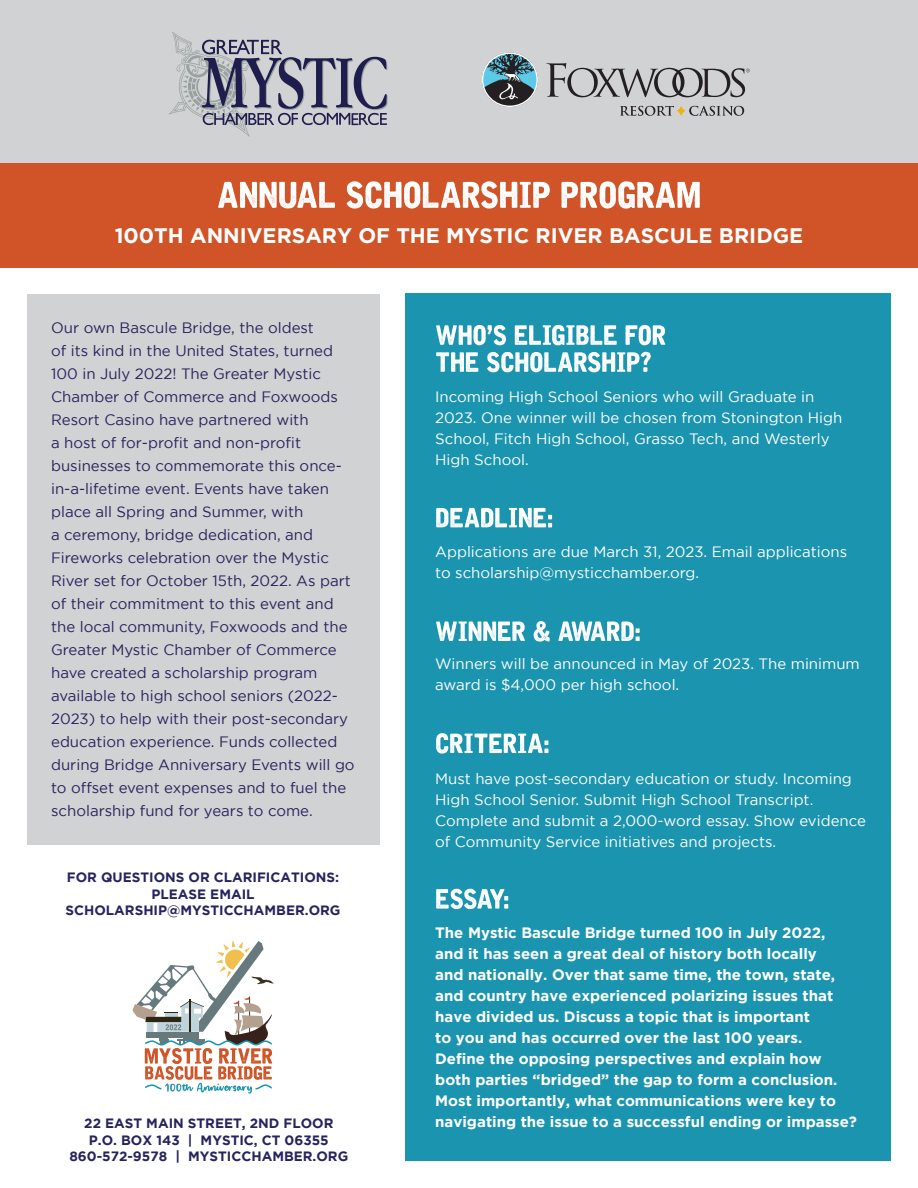
<style>
.page{position:relative;width:918px;height:1188px;background:#fff}
.page>*{position:absolute;margin:0;border:0;box-sizing:border-box;transform-origin:0 0}
.t1{font:700 21px "Gotham";color:#fff}
.t2{font:15px/23px "Gotham";color:#27235e}
.t3{font:15px/21px "Gotham";color:#fff}
.t4{font:700 15px/21px "Gotham";color:#fff}
.t5{font:700 13.5px/16.5px "Gotham";color:#27235e;text-align:center}
</style>
<div class="page">
<div style="left:27px;top:294px;width:352px;height:550px;background:#d1d2d4"></div>
<div style="left:0;top:0;width:918px;height:225px;background:#d1d2d4"></div>
<svg style="left:168px;top:32px;width:220px;height:104px"></svg>
<div style="left:0;top:164px;width:918px;height:104px;background:#d05427"></div>
<svg style="left:218px;top:181px;width:482px;height:28px"></svg>
<svg style="left:132px;top:941px;width:142px;height:153px"></svg>
<svg style="left:620px;top:106px;width:124px;height:10px"></svg>
<svg style="left:546px;top:63px;width:204px;height:34px"></svg>
<svg style="left:482px;top:53px;width:56px;height:54px"></svg>
<svg style="left:483px;top:54px;width:54px;height:46px;background:#5e7a84"></svg>
<div style="left:482px;top:52px;width:56px;height:55px;border:1px solid #fff;border-radius:50%"></div>
<div style="left:405px;top:294px;width:486px;height:867px;background:#1b94af"></div>
<svg style="left:436px;top:352px;width:215px;height:20px"></svg>
<svg style="left:436px;top:325px;width:229px;height:20px"></svg>
<svg style="left:436px;top:508px;width:116px;height:19px"></svg>
<svg style="left:436px;top:621px;width:204px;height:21px"></svg>
<svg style="left:436px;top:733px;width:113px;height:21px"></svg>
<svg style="left:436px;top:889px;width:72px;height:20px"></svg>
<p class="t1" style="left:115px;top:223px;width:690px">100TH ANNIVERSARY OF THE MYSTIC RIVER BASCULE BRIDGE</p>
<p class="t2" style="left:51px;top:316px;width:305px">Our own Bascule Bridge, the oldest<br>of its kind in the United States, turned 100 in July 2022! The Greater Mystic Chamber of Commerce and Foxwoods Resort Casino have partnered with<br>a host of for-profit and non-profit businesses to commemorate this once&shy;in-a-lifetime event. Events have taken place all Spring and Summer, with<br>a ceremony, bridge dedication, and Fireworks celebration over the Mystic River set for October 15th, 2022. As part of their commitment to this event and the local community, Foxwoods and the Greater Mystic Chamber of Commerce have created a scholarship program available to high school seniors (2022- 2023) to help with their post-secondary education experience. Funds collected during Bridge Anniversary Events will go to offset event expenses and to fuel the scholarship fund for years to come.</p>
<p class="t5" style="left:66px;top:869px;width:276px">FOR QUESTIONS OR CLARIFICATIONS:<br>PLEASE EMAIL<br>SCHOLARSHIP@MYSTICCHAMBER.ORG</p>
<p class="t5" style="left:84px;top:1115px;width:251px">22 EAST MAIN STREET, 2ND FLOOR</p>
<p class="t5" style="left:89px;top:1131px;width:241px">P.O. BOX 143 | MYSTIC, CT 06355</p>
<p class="t5" style="left:69px;top:1148px;width:280px">860-572-9578 | MYSTICCHAMBER.ORG</p>
<p class="t3" style="left:435px;top:386px;width:409px">Incoming High School Seniors who will Graduate in 2023. One winner will be chosen from Stonington High School, Fitch High School, Grasso Tech, and Westerly High School.</p>
<p class="t3" style="left:435px;top:541px;width:413px">Applications are due March 31, 2023. Email applications to scholarship@mysticchamber.org.</p>
<p class="t3" style="left:435px;top:653px;width:426px">Winners will be announced in May of 2023. The minimum award is $4,000 per high school.</p>
<p class="t3" style="left:435px;top:768px;width:432px">Must have post-secondary education or study. Incoming High School Senior. Submit High School Transcript.<br>Complete and submit a 2,000-word essay. Show evidence of Community Service initiatives and projects.</p>
<p class="t4" style="left:435px;top:922px;width:423px">The Mystic Bascule Bridge turned 100 in July 2022, and it has seen a great deal of history both locally<br>and nationally. Over that same time, the town, state, and country have experienced polarizing issues that have divided us. Discuss a topic that is important<br>to you and has occurred over the last 100 years.<br>Define the opposing perspectives and explain how both parties “bridged” the gap to form a conclusion.<br>Most importantly, what communications were key to navigating the issue to a successful ending or impasse?</p>
</div>
